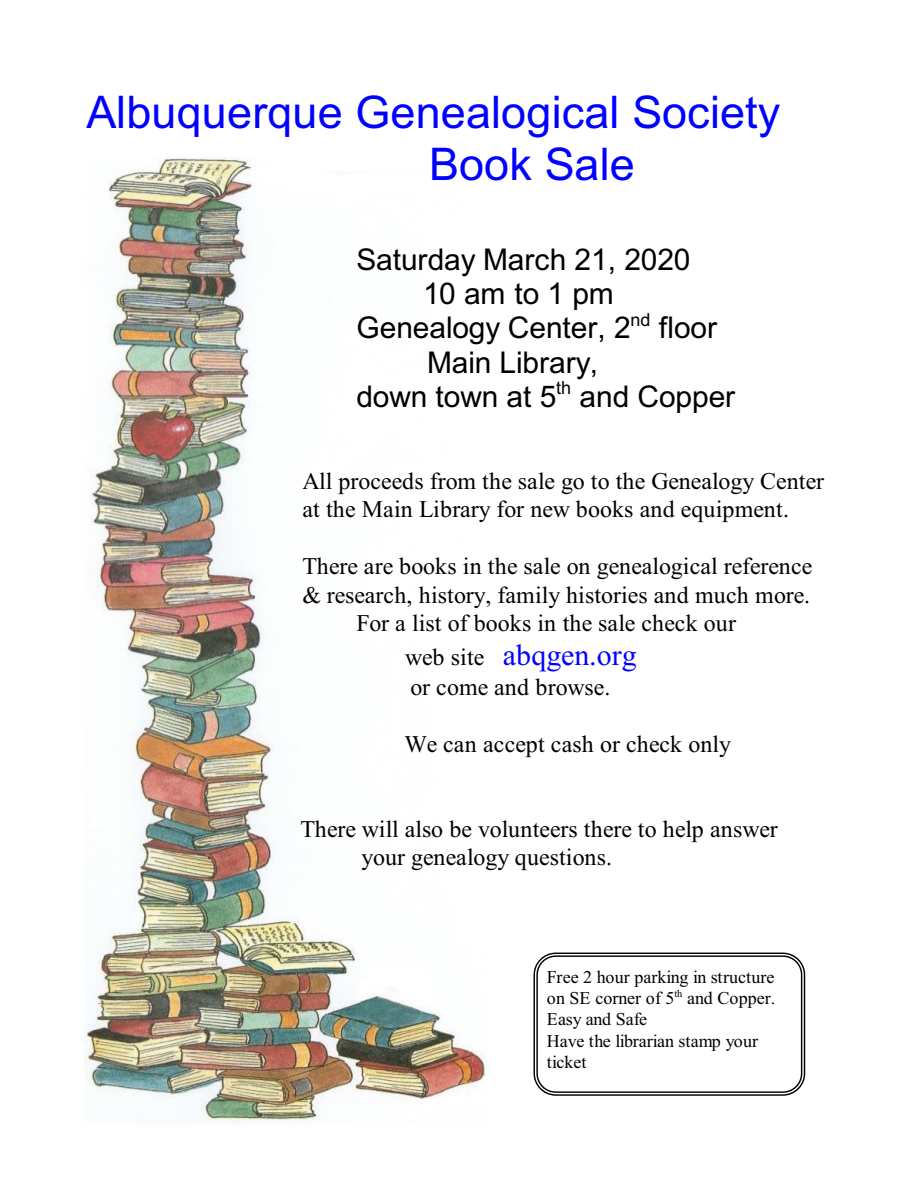
<style>
.page{position:relative;width:918px;height:1188px;background:#fff}
.page>*{position:absolute;margin:0;border:0;box-sizing:border-box;transform-origin:0 0}
.t1{font:45px/51.4px "Arial";letter-spacing:.005em;color:#00f}
.t2{font:30px "Arial";letter-spacing:-.005em;color:#000}
.t3{font:30px "Times New Roman";letter-spacing:.005em;color:#00f}
.t4{font:24px/28.5px "Times New Roman";color:#000}
.t5{font:18px/21.3px "Times New Roman";color:#000}
.s1{font-size:24px;color:#000}
</style>
<div class="page">
<img style="left:84px;top:158px;width:404px;height:965px">
<div style="left:536px;top:955px;width:266px;height:138px;border:1px solid #000;border-radius:19px"></div>
<div style="left:534px;top:953px;width:271px;height:143px;border:1px solid #000;border-radius:22px"></div>
<h1 class="t1" style="left:429px;top:91px;width:353px;text-indent:-343px">Albuquerque Genealogical Society<br>Book Sale</h1>
<p class="t2" style="left:356px;top:248px;width:336px">Saturday March 21, 2020</p>
<p class="t2" style="left:423px;top:282px;width:192px">10 am to 1 pm</p>
<p class="t2" style="left:356px;top:317px;width:362px">Genealogy Center, 2<sup>nd</sup> floor</p>
<p class="t2" style="left:427px;top:351px;width:173px">Main Library,</p>
<p class="t2" style="left:356px;top:385px;width:380px">down town at 5<sup>th</sup> and Copper</p>
<p class="t4" style="left:302px;top:469px;width:523px">All proceeds from the sale go to the Genealogy Center at the Main Library for new books and equipment.</p>
<p class="t4" style="left:302px;top:554px;width:512px">There are books in the sale on genealogical reference</p>
<p class="t4" style="left:302px;top:583px;width:509px">&amp; research, history, family histories and much more.</p>
<p class="t4" style="left:356px;top:611px;width:381px">For a list of books in the sale check our</p>
<p class="t3" style="left:405px;top:644px;width:233px"><span class="s1">web site</span> abqgen.org</p>
<p class="t4" style="left:410px;top:675px;width:201px">or come and browse.</p>
<p class="t4" style="left:404px;top:732px;width:328px">We can accept cash or check only</p>
<p class="t4" style="left:362px;top:817px;width:418px;text-indent:-61px">There will also be volunteers there to help answer your genealogy questions.</p>
<p class="t5" style="left:547px;top:968px;width:230px">Free 2 hour parking in structure on SE corner of 5<sup>th</sup> and Copper.<br>Easy and Safe<br>Have the librarian stamp your ticket</p>
</div>
